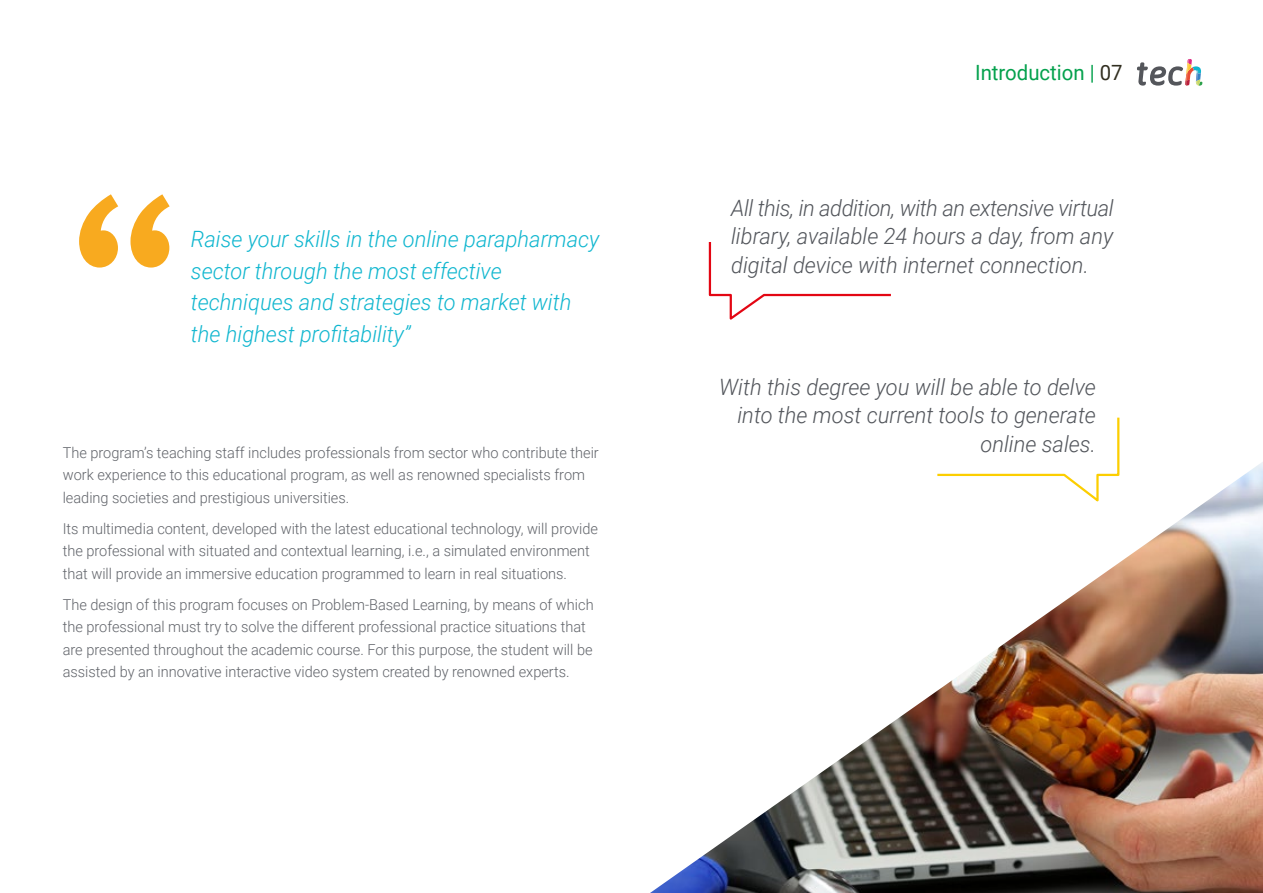
<style>
.page{position:relative;width:1263px;height:893px;background:#fff}
.page>*{position:absolute;margin:0;border:0;box-sizing:border-box;transform-origin:0 0}
.t1{font:italic 300 22.5px/28.5px "Roboto";color:#52555b;text-align:right}
.t2{font:italic 300 22.5px/31.5px "Roboto";color:#0fb6cf}
.t3{font:21px "Roboto";color:#04a14d}
.t4{font:300 15px/22.5px "Roboto";color:#61646a}
.s1{color:#312e20}
</style>
<div class="page">
<svg style="left:79px;top:194px;width:91px;height:74px"></svg>
<svg style="left:1117px;top:417px;width:3px;height:44px"></svg>
<img style="left:650px;top:461px;width:613px;height:432px">
<svg style="left:708px;top:242px;width:183px;height:78px"></svg>
<svg style="left:1137px;top:59px;width:65px;height:27px"></svg>
<h1 class="t2" style="left:191px;top:223px;width:410px">Raise your skills in the online parapharmacy sector through the most effective techniques and strategies to market with the highest profitability”</h1>
<p class="t4" style="left:63px;top:441px;width:538px">The program’s teaching staff includes professionals from sector who contribute their work experience to this educational program, as well as renowned specialists from leading societies and prestigious universities.</p>
<p class="t4" style="left:63px;top:517px;width:537px">Its multimedia content, developed with the latest educational technology, will provide the professional with situated and contextual learning, i.e., a simulated environment that will provide an immersive education programmed to learn in real situations.</p>
<p class="t4" style="left:63px;top:593px;width:532px">The design of this program focuses on Problem-Based Learning, by means of which the professional must try to solve the different professional practice situations that are presented throughout the academic course. For this purpose, the student will be assisted by an innovative interactive video system created by renowned experts.</p>
<h2 class="t3" style="left:975px;top:57px;width:149px">Introduction | <span class="s1">07</span></h2>
<h1 class="t1" style="left:731px;top:193px;width:384px;text-align:justify">All this, in addition, with an extensive virtual library, available 24 hours a day, from any digital device with internet connection.</h1>
<h1 class="t1" style="left:719px;top:372px;width:378px">With this degree you will be able to delve into the most current tools to generate online sales.</h1>
</div>
